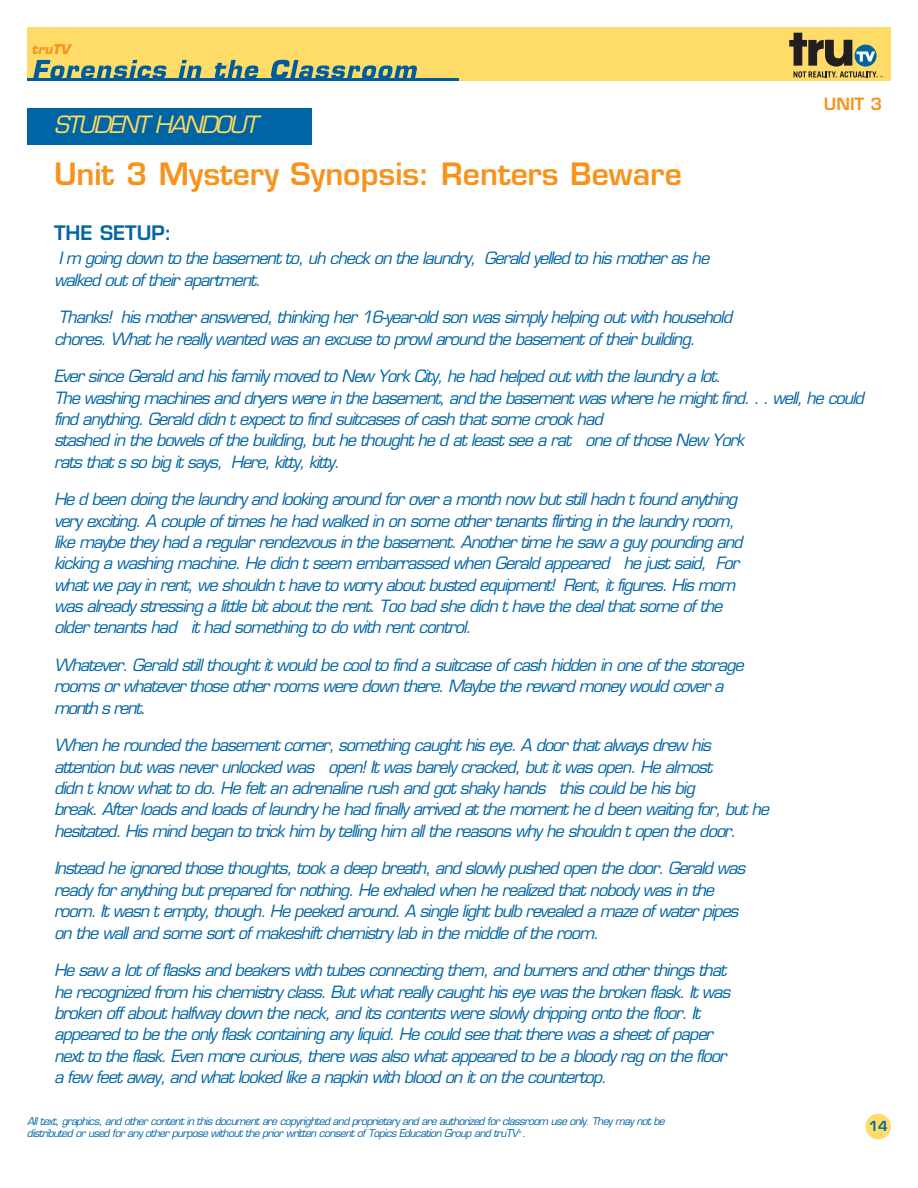
<style>
.page{position:relative;width:918px;height:1188px;background:#fff}
.page>*{position:absolute;margin:0;border:0;box-sizing:border-box;transform-origin:0 0}
.t1{font:600 30px "Eurostile";color:#f7931d}
.t2{font:italic 23.25px "Eurostile";color:#ffda5d}
.t3{font:600 19.5px "Eurostile";color:#0065a4}
.t4{font:italic 16.5px/21.3px "Eurostile";letter-spacing:-.065em;color:#0065a4}
.t5{font:600 16.5px "Eurostile";color:#f7931d}
.t6{font:600 13.5px "Eurostile";color:#0065a4}
.t7{font:italic 700 13.05px "Eurostile";color:#f7931d}
.t8{font:italic 10.5px/12.6px "Eurostile";letter-spacing:-.065em;color:#0065a4}
</style>
<div class="page">
<div style="left:27px;top:27px;width:864px;height:54px;background:#ffdc68"></div>
<svg style="left:33px;top:60px;width:134px;height:18px"></svg>
<svg style="left:178px;top:60px;width:24px;height:18px"></svg>
<svg style="left:214px;top:60px;width:45px;height:18px"></svg>
<svg style="left:271px;top:60px;width:146px;height:18px"></svg>
<hr style="left:27px;top:78px;width:431px;height:3px;background:#005d9c">
<svg style="left:789px;top:33px;width:94px;height:44px"></svg>
<div style="left:865px;top:1114px;width:26px;height:25px;background:#ffdc68;border-radius:50%"></div>
<div style="left:27px;top:108px;width:285px;height:37px;background:#0065a4"></div>
<p class="t7" style="left:31px;top:44px;width:42px">truTV</p>
<h2 class="t2" style="left:54px;top:116px;width:205px">STUDENT HANDOUT</h2>
<p class="t5" style="left:824px;top:97px;width:60px">UNIT 3</p>
<h1 class="t1" style="left:54px;top:162px;width:629px">Unit 3 Mystery Synopsis: Renters Beware</h1>
<p class="t3" style="left:54px;top:225px;width:119px">THE SETUP:</p>
<p class="t4" style="left:54px;top:249px;width:660px">Im goingdown tothebasementto,uh check on thelaundry, Geraldyelledtohismotherashe walkedoutof theirapartment.</p>
<p class="t4" style="left:54px;top:308px;width:683px">Thanks! hismotheranswered,thinking her16-year-old son wassimply helping outwith household chores.Whathereally wantedwasan excusetoprowlaroundthebasementof theirbuilding.</p>
<p class="t4" style="left:54px;top:367px;width:815px">EversinceGeraldandhisfamily movedtoNew York City,hehadhelpedoutwith thelaundry alot.<br>Thewashingmachinesanddryerswereinthebasement,andthebasementwaswherehemightfind...well,hecould find anything.Gerald didn texpecttofind suitcasesof cash thatsomecrook had<br>stashed in thebowelsof thebuilding,buthethoughthed atleastseea rat oneof thoseNew York ratsthatssobigitsays, Here,kitty ,kitty .</p>
<p class="t4" style="left:54px;top:490px;width:694px">Hed been doingthelaundry and lookingaround foroveramonth now butstillhadn tfound anything very exciting.A coupleof timeshehad walked in on someothertenantsflirting in thelaundry room, likemaybethey hadaregularrendezvousin thebasement.Anothertimehesaw aguy poundingand kicking a washing machine.Hedidn tseem embarrassed when Gerald appeared hejustsaid, For whatwepay inrent,weshouldnthavetoworry aboutbustedequipment! Rent,itfigures.Hismom wasalready stressing alittlebitabouttherent.Toobad shedidn thavethedealthatsomeof the oldertenantshad ithad something to do with rentcontrol.</p>
<p class="t4" style="left:54px;top:656px;width:695px">Whatever.Gerald stillthoughtitwould becoolto find a suitcaseof cash hidden in oneof thestorage roomsorwhateverthoseotherroomsweredownthere.Maybetherewardmoney wouldcovera monthsrent.</p>
<p class="t4" style="left:54px;top:736px;width:720px">Whenheroundedthebasementcorner,somethingcaughthiseye.A doorthatalwaysdrew his attention butwasneverunlocked was open!Itwasbarely cracked,butitwasopen.Healmost<br>didn tknow whatto do.Hefeltan adrenalinerush and gotshaky hands thiscould behisbig break.Afterloadsand loadsof laundry hehad finally arrived atthemomenthed been waitingfor,buthe hesitated.Hismindbegan totrick him by tellinghim allthereasonswhy heshouldn topen thedoor.</p>
<p class="t4" style="left:54px;top:859px;width:696px">Insteadheignoredthosethoughts,took adeepbreath,andslowly pushedopen thedoor.Geraldwas ready foranything butprepared fornothing.Heexhaled when herealized thatnobody wasin the room.Itwasntempty,though.Hepeekedaround.A singlelightbulbrevealedamazeof waterpipes on thewalland somesortof makeshiftchemistry lab in themiddleof theroom.</p>
<p class="t4" style="left:54px;top:961px;width:681px">Hesaw alotof flasksandbeakerswith tubesconnectingthem,andburnersandotherthingsthat herecognized from hischemistry class.Butwhatreally caughthiseyewasthebroken flask.Itwas broken off abouthalfway down theneck,and itscontentswereslowly dripping onto thefloor.It appeared tobetheonly flask containing any liquid.Hecould seethattherewasasheetof paper nexttotheflask.Even morecurious,therewasalsowhatappearedtobeabloody ragon thefloor afew feetaway,andwhatlookedlikeanapkin with bloodon iton thecountertop.</p>
<p class="t8" style="left:27px;top:1116px;width:642px">Alltext,graphics,and othercontentin thisdocumentarecopyrighted and proprietary and areauthorized forclassroom useonly.They may notbe distributed orused forany otherpurpose withoutthe priorwritten consentof TopicsEducation Group and truTV<sup>¤</sup> .</p>
<p class="t6" style="left:869px;top:1121px;width:21px">14</p>
</div>
